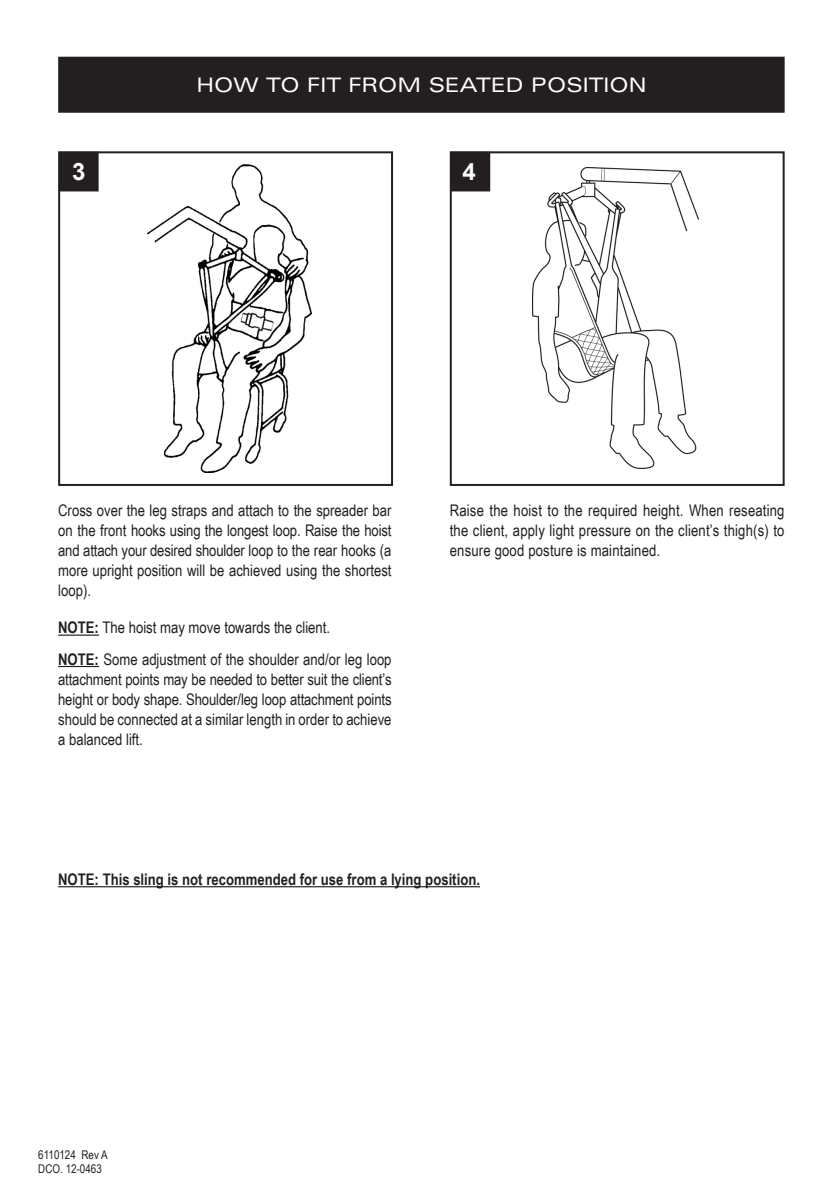
<style>
.page{position:relative;width:840px;height:1191px;background:#fff}
.page>*{position:absolute;margin:0;border:0;box-sizing:border-box;transform-origin:0 0}
.t1{font:700 24px "Arial";color:#fff}
.t2{font:expanded 20px "Univers";color:#fff}
.t3{font:16px/20px "Arial Narrow";color:#231f20;text-align:justify}
.t4{font:700 16px "Arial Narrow";color:#231f20}
.t5{font:12px/14.4px "Arial Narrow";color:#231f20}
.s1{font-weight:700}
</style>
<div class="page">
<img style="left:532px;top:167px;width:166px;height:302px">
<div style="left:58px;top:151px;width:335px;height:335px;border:2px solid #231f20"></div>
<div style="left:449px;top:151px;width:335px;height:335px;border:2px solid #231f20"></div>
<hr style="left:58px;top:634px;width:41px;height:2px;background:#231f20">
<hr style="left:58px;top:666px;width:41px;height:1px;background:#231f20">
<img style="left:147px;top:164px;width:164px;height:308px">
<hr style="left:58px;top:886px;width:422px;height:1px;background:#231f20">
<div style="left:60px;top:153px;width:38px;height:37px;background:#231f20"></div>
<div style="left:59px;top:152px;width:40px;height:39px;border:2px solid #231f20"></div>
<div style="left:451px;top:153px;width:38px;height:37px;background:#231f20"></div>
<div style="left:450px;top:152px;width:40px;height:39px;border:2px solid #231f20"></div>
<div style="left:59px;top:58px;width:724px;height:54px;background:#231f20"></div>
<div style="left:58px;top:57px;width:726px;height:56px;border:2px solid #231f20"></div>
<p class="t2" style="left:196px;top:74px;width:451px">HOW TO FIT FROM SEATED POSITION</p>
<p class="t1" style="left:72px;top:156px;width:15px">3</p>
<p class="t1" style="left:462px;top:156px;width:15px">4</p>
<p class="t3" style="left:58px;top:500px;width:335px">Cross over the leg straps and attach to the spreader bar on the front hooks using the longest loop. Raise the hoist and attach your desired shoulder loop to the rear hooks (a more upright position will be achieved using the shortest loop).</p>
<p class="t3" style="left:58px;top:617px;width:273px"><span class="s1">NOTE:</span> The hoist may move towards the client.</p>
<p class="t3" style="left:58px;top:648px;width:335px"><span class="s1">NOTE:</span> Some adjustment of the shoulder and/or leg loop attachment points may be needed to better suit the client’s height or body shape. Shoulder/leg loop attachment points should be connected at a similar length in order to achieve a balanced lift.</p>
<p class="t3" style="left:449px;top:500px;width:336px">Raise the hoist to the required height. When reseating the client, apply light pressure on the client’s thigh(s) to ensure good posture is maintained.</p>
<p class="t4" style="left:58px;top:867px;width:423px">NOTE: This sling is not recommended for use from a lying position.</p>
<p class="t5" style="left:38px;top:1146px;width:71px">6110124 Rev A<br>DCO. 12-0463</p>
</div>
